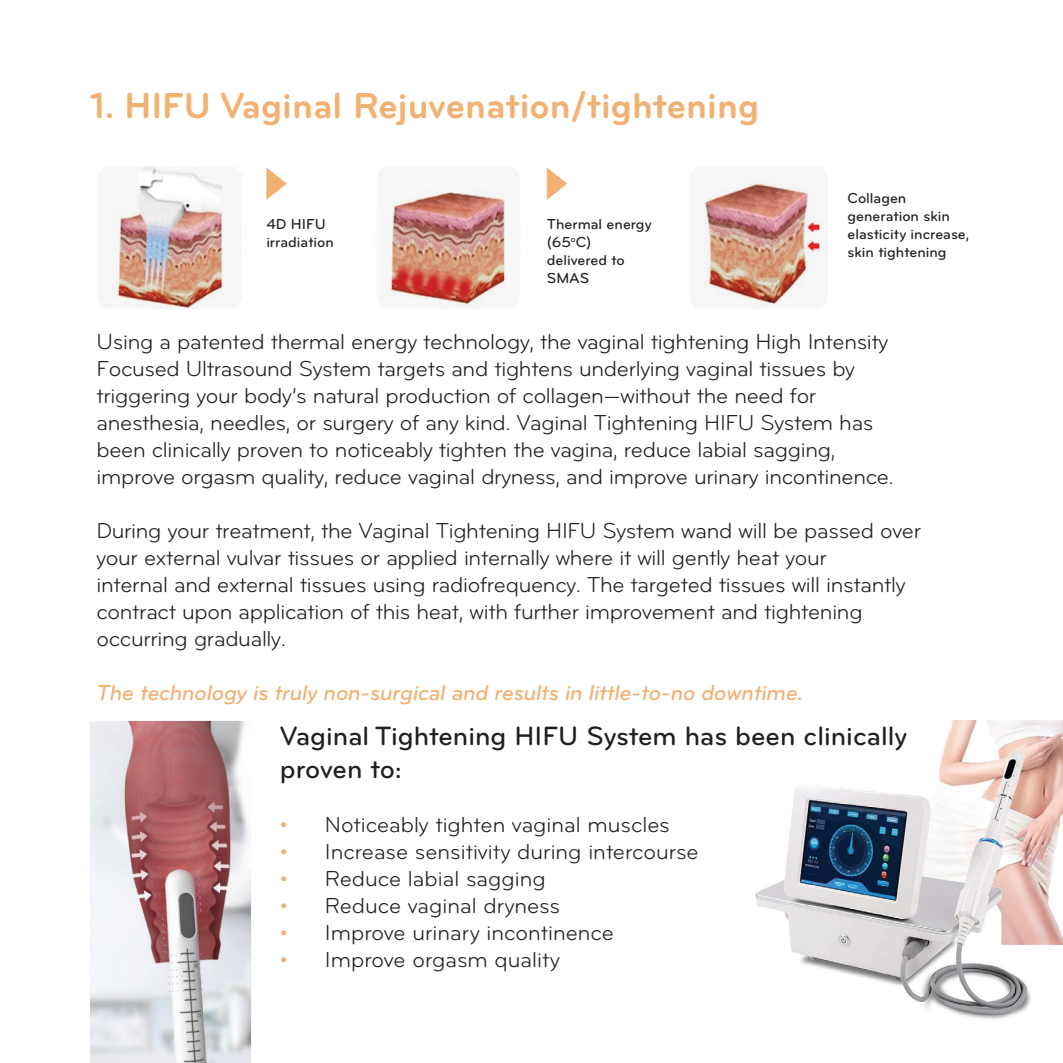
<style>
.page{position:relative;width:1063px;height:1063px;background:#fff}
.page>*{position:absolute;margin:0;border:0;box-sizing:border-box;transform-origin:0 0}
.t1{font:700 37.5px "Bryant Pro";color:#f1b173}
.t2{font:500 27.5px/33px "Bryant Pro";color:#231f20}
.t3{font:22.5px/27px "Bryant Pro";letter-spacing:-.015em;color:#231f20}
.t4{font:italic 500 22.5px "Bryant Pro";letter-spacing:-.015em;color:#f1b173}
.t5{font:500 15px/18px "Bryant Pro";color:#231f20}
.s1{color:#f1b173}
</style>
<div class="page">
<img style="left:756px;top:720px;width:307px;height:299px">
<img style="left:99px;top:166px;width:148px;height:143px">
<img style="left:377px;top:168px;width:141px;height:140px">
<img style="left:691px;top:169px;width:136px;height:139px">
<svg style="left:266px;top:167px;width:21px;height:33px"></svg>
<svg style="left:547px;top:167px;width:20px;height:33px"></svg>
<img style="left:90px;top:720px;width:162px;height:343px">
<h1 class="t1" style="left:90px;top:82px;width:671px">1. HIFU Vaginal Rejuvenation/tightening</h1>
<p class="t5" style="left:266px;top:215px;width:69px">4D HIFU irradiation</p>
<p class="t5" style="left:547px;top:215px;width:106px">Thermal energy (65<sup>o</sup>C) delivered to<br>SMAS</p>
<p class="t5" style="left:848px;top:189px;width:123px">Collagen generation skin elasticity increase, skin tightening</p>
<p class="t3" style="left:97px;top:328px;width:799px">Using a patented thermal energy technology, the vaginal tightening High Intensity Focused Ultrasound System targets and tightens underlying vaginal tissues by triggering your body’s natural production of collagen—without the need for anesthesia, needles, or surgery of any kind. Vaginal Tightening HIFU System has been clinically proven to noticeably tighten the vagina, reduce labial sagging, improve orgasm quality, reduce vaginal dryness, and improve urinary incontinence.</p>
<p class="t3" style="left:97px;top:517px;width:826px">During your treatment, the Vaginal Tightening HIFU System wand will be passed over your external vulvar tissues or applied internally where it will gently heat your<br>internal and external tissues using radiofrequency. The targeted tissues will instantly contract upon application of this heat, with further improvement and tightening occurring gradually.</p>
<p class="t4" style="left:97px;top:678px;width:708px">The technology is truly non-surgical and results in little-to-no downtime.</p>
<p class="t2" style="left:280px;top:719px;width:629px">Vaginal Tightening HIFU System has been clinically proven to:</p>
<p class="t3" style="left:280px;top:811px;width:391px"><span class="s1">•</span> Noticeably tighten vaginal muscles</p>
<p class="t3" style="left:280px;top:838px;width:420px"><span class="s1">•</span> Increase sensitivity during intercourse</p>
<p class="t3" style="left:280px;top:865px;width:267px"><span class="s1">•</span> Reduce labial sagging</p>
<p class="t3" style="left:280px;top:892px;width:282px"><span class="s1">•</span> Reduce vaginal dryness</p>
<p class="t3" style="left:280px;top:919px;width:336px"><span class="s1">•</span> Improve urinary incontinence</p>
<p class="t3" style="left:280px;top:946px;width:281px"><span class="s1">•</span> Improve orgasm quality</p>
</div>
